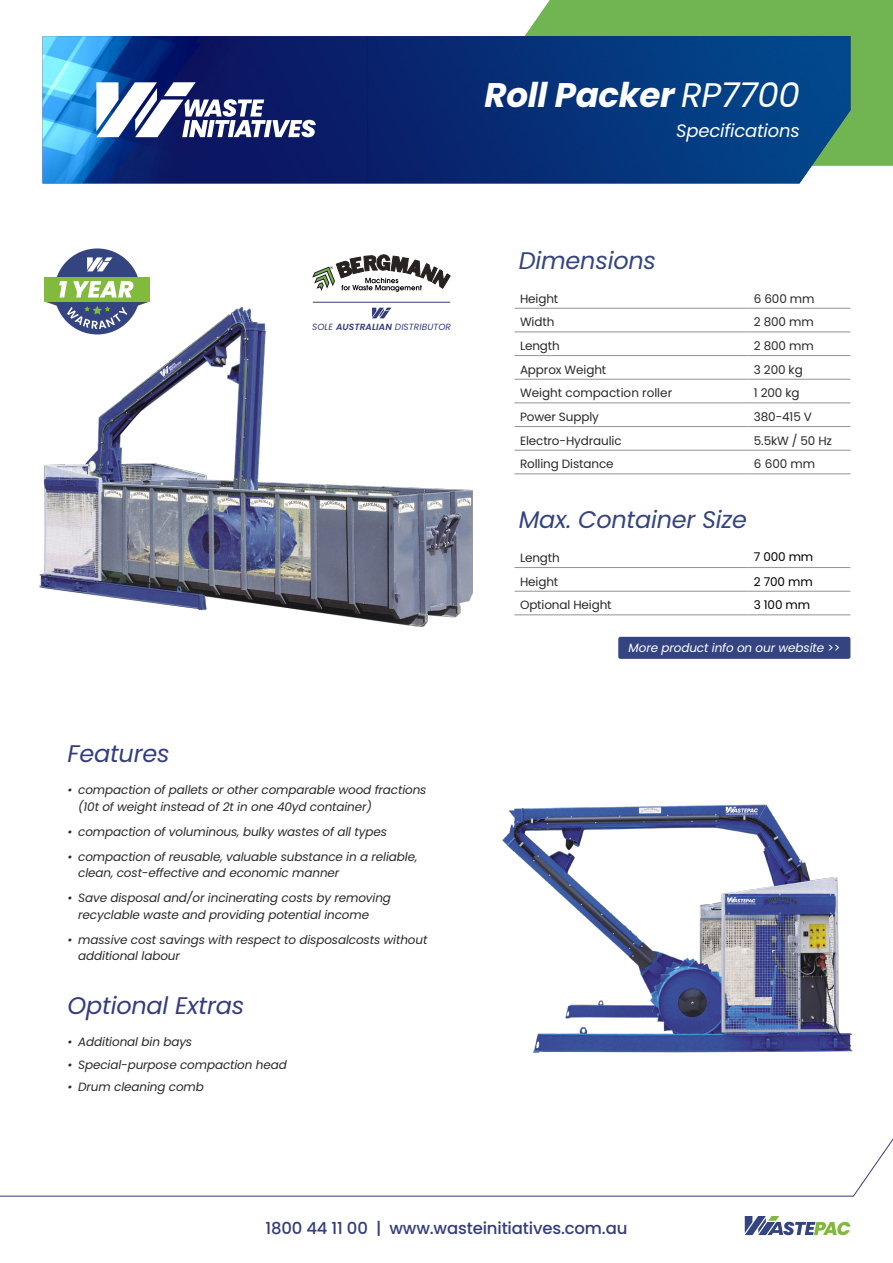
<style>
.page{position:relative;width:893px;height:1263px;background:#fff}
.page>*{position:absolute;margin:0;border:0;box-sizing:border-box;transform-origin:0 0}
.t1{font:italic 700 34.05px "Poppins";letter-spacing:-.01em;color:#fff}
.t2{font:italic 24px "Poppins";letter-spacing:-.01em;color:#344481}
.t3{font:italic 24px "Poppins";letter-spacing:-.01em;color:#333d7d}
.t4{font:italic 18px "Poppins";letter-spacing:-.01em;color:#fff}
.t5{font:500 16.5px "Poppins";letter-spacing:-.01em;color:#333d7d}
.t6{font:italic 12px/16.5px "Poppins";letter-spacing:-.01em;color:#292929}
.t7{font:12px "Poppins";letter-spacing:-.01em;color:#292929}
.t8{font:italic 12px "Poppins";letter-spacing:-.01em;color:#fff}
.t9{font:12px "Poppins";letter-spacing:-.01em;color:#000}
.t10{font:italic 9px "Poppins";letter-spacing:.01em;color:#333d7d}
.s1{font-weight:400}
.s2{font-weight:600}
.s3{font-style:normal}
</style>
<div class="page">
<hr style="left:514px;top:308px;width:234px;height:1px;background:#939393">
<hr style="left:748px;top:308px;width:102px;height:1px;background:#939393">
<hr style="left:514px;top:332px;width:234px;height:1px;background:#939393">
<hr style="left:748px;top:332px;width:102px;height:1px;background:#939393">
<hr style="left:514px;top:355px;width:234px;height:1px;background:#939393">
<hr style="left:748px;top:355px;width:102px;height:1px;background:#939393">
<hr style="left:514px;top:379px;width:234px;height:1px;background:#939393">
<hr style="left:748px;top:379px;width:102px;height:1px;background:#939393">
<hr style="left:514px;top:403px;width:234px;height:1px;background:#939393">
<hr style="left:748px;top:403px;width:102px;height:1px;background:#939393">
<hr style="left:514px;top:426px;width:234px;height:1px;background:#939393">
<hr style="left:748px;top:426px;width:102px;height:1px;background:#939393">
<hr style="left:514px;top:450px;width:234px;height:1px;background:#939393">
<hr style="left:748px;top:450px;width:102px;height:1px;background:#939393">
<hr style="left:514px;top:474px;width:234px;height:1px;background:#939393">
<hr style="left:748px;top:474px;width:102px;height:1px;background:#939393">
<hr style="left:514px;top:567px;width:234px;height:1px;background:#939393">
<hr style="left:748px;top:567px;width:102px;height:1px;background:#939393">
<hr style="left:514px;top:591px;width:234px;height:1px;background:#939393">
<hr style="left:748px;top:591px;width:102px;height:1px;background:#939393">
<hr style="left:514px;top:615px;width:234px;height:1px;background:#939393">
<hr style="left:748px;top:615px;width:102px;height:1px;background:#939393">
<svg style="left:0;top:1138px;width:893px;height:59px"></svg>
<div style="left:524px;top:0;width:369px;height:166px;background:#71b553"></div>
<img style="left:43px;top:36px;width:807px;height:147px">
<svg style="left:96px;top:82px;width:220px;height:55px"></svg>
<svg style="left:745px;top:1216px;width:105px;height:19px"></svg>
<svg style="left:312px;top:254px;width:138px;height:23px"></svg>
<div style="left:54px;top:248px;width:86px;height:86px;background:#344481;border-radius:50%"></div>
<svg style="left:87px;top:257px;width:25px;height:14px"></svg>
<img style="left:502px;top:804px;width:351px;height:249px">
<div style="left:618px;top:637px;width:232px;height:22px;background:#344481;border-radius:2px"></div>
<img style="left:39px;top:277px;width:434px;height:350px">
<h1 class="t1" style="left:485px;top:75px;width:317px">Roll Packer <span class="s1">RP7700</span></h1>
<p class="t10" style="left:312px;top:322px;width:140px">SOLE <span class="s2">AUSTRALIAN</span> DISTRIBUTOR</p>
<h2 class="t3" style="left:68px;top:740px;width:103px">Features</h2>
<p class="t6" style="left:78px;top:782px;width:350px;text-indent:-11px">• compaction of pallets or other comparable wood fractions (10t of weight instead of 2t in one 40yd container)</p>
<p class="t6" style="left:68px;top:823px;width:321px">• compaction of voluminous, bulky wastes of all types</p>
<p class="t6" style="left:78px;top:848px;width:341px;text-indent:-11px">• compaction of reusable, valuable substance in a reliable, clean, cost-effective and economic manner</p>
<p class="t6" style="left:78px;top:890px;width:314px;text-indent:-11px">• Save disposal and/or incinerating costs by removing recyclable waste and providing potential income</p>
<p class="t6" style="left:78px;top:931px;width:351px;text-indent:-11px">• massive cost savings with respect to disposalcosts without additional labour</p>
<h2 class="t3" style="left:68px;top:992px;width:178px">Optional Extras</h2>
<p class="t6" style="left:68px;top:1034px;width:126px">• Additional bin bays</p>
<p class="t6" style="left:68px;top:1056px;width:221px">• Special-purpose compaction head</p>
<p class="t6" style="left:68px;top:1079px;width:138px">• Drum cleaning comb</p>
<h3 class="t4" style="left:676px;top:121px;width:125px">Specifications</h3>
<h2 class="t2" style="left:519px;top:246px;width:139px">Dimensions</h2>
<p class="t7" style="left:520px;top:292px;width:40px">Height</p>
<p class="t7" style="left:754px;top:292px;width:62px">6 600 mm</p>
<p class="t7" style="left:520px;top:315px;width:36px">Width</p>
<p class="t7" style="left:754px;top:315px;width:61px">2 800 mm</p>
<p class="t7" style="left:520px;top:339px;width:41px">Length</p>
<p class="t7" style="left:754px;top:339px;width:61px">2 800 mm</p>
<p class="t7" style="left:520px;top:362px;width:88px">Approx Weight</p>
<p class="t7" style="left:754px;top:362px;width:50px">3 200 kg</p>
<p class="t7" style="left:520px;top:386px;width:154px">Weight compaction roller</p>
<p class="t7" style="left:754px;top:386px;width:47px">1 200 kg</p>
<p class="t7" style="left:520px;top:410px;width:80px">Power Supply</p>
<p class="t7" style="left:754px;top:410px;width:60px">380-415 V</p>
<p class="t7" style="left:520px;top:433px;width:103px">Electro-Hydraulic</p>
<p class="t7" style="left:754px;top:433px;width:80px">5.5kW / 50 Hz</p>
<p class="t7" style="left:520px;top:457px;width:95px">Rolling Distance</p>
<p class="t7" style="left:754px;top:457px;width:63px">6 600 mm</p>
<h2 class="t2" style="left:519px;top:506px;width:230px">Max. Container Size</h2>
<p class="t7" style="left:520px;top:551px;width:41px">Length</p>
<p class="t9" style="left:754px;top:549px;width:61px">7 000 mm</p>
<p class="t7" style="left:520px;top:574px;width:40px">Height</p>
<p class="t9" style="left:754px;top:574px;width:60px">2 700 mm</p>
<p class="t7" style="left:520px;top:598px;width:93px">Optional Height</p>
<p class="t9" style="left:754px;top:598px;width:58px">3 100 mm</p>
<p class="t8" style="left:629px;top:641px;width:213px">More product info on our website <span class="s3">&gt;&gt;</span></p>
<h3 class="t5" style="left:266px;top:1218px;width:363px">1800 44 11 00 | www.wasteinitiatives.com.au</h3>
</div>
